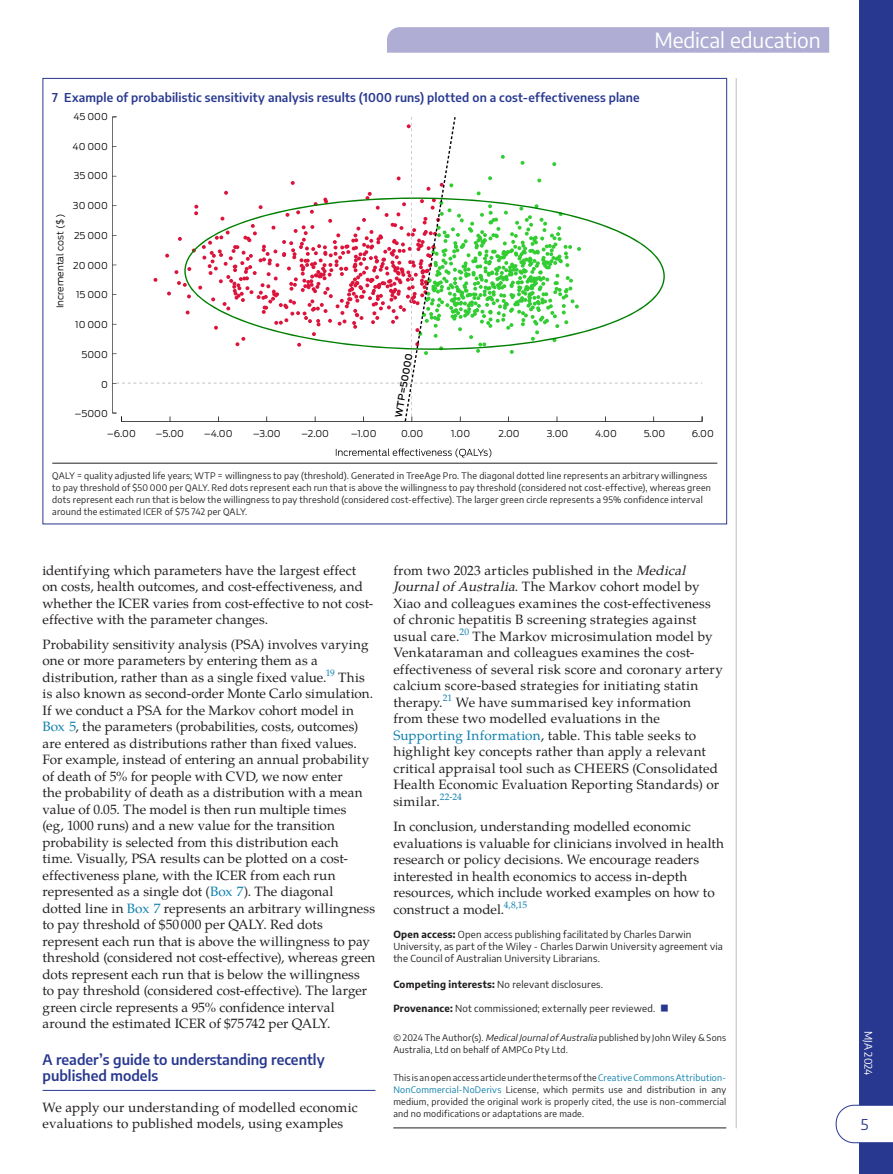
<style>
.page{position:relative;width:893px;height:1174px;background:#fff}
.page>*{position:absolute;margin:0;border:0;box-sizing:border-box;transform-origin:0 0}
.t1{font:21px "Encode Sans";letter-spacing:-.005em;color:#fff}
.t2{font:15px "Encode Sans";color:#283890}
.t3{font:600 14.25px/16.5px "Encode Sans";color:#283890}
.t4{font:13.5px/16.5px "Te X Gyre Pagella";letter-spacing:.005em;color:#231f20}
.t5{font:600 12px "Encode Sans";letter-spacing:.015em;color:#283890}
.t6{font:10.5px "Encode Sans";letter-spacing:-.005em;color:#fff}
.t7{font:9.75px/12px "Encode Sans";letter-spacing:.02em;color:#231f20}
.t8{font:300 9.3px "Antenna";color:#000}
.t9{font:500 9.3px "Antenna";color:#000}
.t10{font:9px/12px "Encode Sans";letter-spacing:.025em;color:#231f20}
.s1{color:#0d7fac}
.s2{font-style:italic}
.s3{font-weight:700}
.s4{font-family:"Arial Unicode MS";font-size:15.75px;color:#283890}
</style>
<div class="page">
<div style="left:859px;top:0;width:34px;height:1174px;background:#283890"></div>
<div style="left:836px;top:1105px;width:57px;height:37px;background:#fff"></div>
<svg style="left:387px;top:27px;width:442px;height:26px;background:#b0aed3"></svg>
<hr style="left:43px;top:1090px;width:332px;height:1px;background:#283890">
<hr style="left:393px;top:1127px;width:333px;height:1px;background:#231f20">
<hr style="left:736px;top:78px;width:1px;height:1050px;background:#bcbdc0">
<hr style="left:52px;top:463px;width:665px;height:1px;background:#231f20">
<svg style="left:112px;top:117px;width:591px;height:305px"></svg>
<svg style="left:336px;top:448px;width:155px;height:9px"></svg>
<h1 class="t1" style="left:654px;top:25px;width:168px">Medical education</h1>
<p class="t5" style="left:52px;top:89px;width:589px">7 Example of probabilistic sensitivity analysis results (1000 runs) plotted on a cost-effectiveness plane</p>
<p class="t8" style="left:73px;top:111px;width:36px">45 000</p>
<p class="t8" style="left:72px;top:141px;width:37px">40 000</p>
<p class="t8" style="left:74px;top:170px;width:35px">35 000</p>
<p class="t8" style="left:73px;top:200px;width:36px">30 000</p>
<p class="t8" style="left:55px;top:308px;width:96px;rotate:-90deg">Incremental cost ($)</p>
<p class="t8" style="left:74px;top:230px;width:35px">25 000</p>
<p class="t8" style="left:73px;top:260px;width:36px">20 000</p>
<p class="t8" style="left:76px;top:289px;width:33px">15 000</p>
<p class="t8" style="left:75px;top:319px;width:34px">10 000</p>
<p class="t8" style="left:81px;top:349px;width:28px">5000</p>
<p class="t8" style="left:101px;top:379px;width:8px">0</p>
<p class="t8" style="left:75px;top:408px;width:34px">–5000</p>
<p class="t9" style="left:393px;top:416px;width:66px;rotate:-80deg">WTP=50000</p>
<p class="t8" style="left:107px;top:428px;width:30px">–6.00</p>
<p class="t8" style="left:156px;top:428px;width:30px">–5.00</p>
<p class="t8" style="left:204px;top:428px;width:30px">–4.00</p>
<p class="t8" style="left:253px;top:428px;width:29px">–3.00</p>
<p class="t8" style="left:302px;top:428px;width:29px">–2.00</p>
<p class="t8" style="left:351px;top:428px;width:27px">–1.00</p>
<p class="t8" style="left:401px;top:428px;width:24px">0.00</p>
<p class="t8" style="left:451px;top:428px;width:21px">1.00</p>
<p class="t8" style="left:499px;top:428px;width:23px">2.00</p>
<p class="t8" style="left:547px;top:428px;width:23px">3.00</p>
<p class="t8" style="left:595px;top:428px;width:23px">4.00</p>
<p class="t8" style="left:644px;top:428px;width:23px">5.00</p>
<p class="t8" style="left:692px;top:428px;width:23px">6.00</p>
<p class="t10" style="left:52px;top:469px;width:660px">QALY = quality adjusted life years; WTP = willingness to pay (threshold). Generated in TreeAge Pro. The diagonal dotted line represents an arbitrary willingness to pay threshold of $50 000 per QALY. Red dots represent each run that is above the willingness to pay threshold (considered not cost-effective), whereas green dots represent each run that is below the willingness to pay threshold (considered cost-effective). The larger green circle represents a 95% confidence interval around the estimated ICER of $75 742 per QALY.</p>
<p class="t4" style="left:43px;top:561px;width:332px">identifying which parameters have the largest effect on costs, health outcomes, and cost-effectiveness, and whether the ICER varies from cost-effective to not cost&shy;effective with the parameter changes.</p>
<p class="t4" style="left:43px;top:635px;width:334px">Probability sensitivity analysis (PSA) involves varying one or more parameters by entering them as a distribution, rather than as a single fixed value.<sup>19</sup> This is also known as second-order Monte Carlo simulation.<br>If we conduct a PSA for the Markov cohort model in <span class="s1">Box 5</span>, the parameters (probabilities, costs, outcomes) are entered as distributions rather than fixed values.<br>For example, instead of entering an annual probability of death of 5% for people with CVD, we now enter<br>the probability of death as a distribution with a mean value of 0.05. The model is then run multiple times<br>(eg, 1000 runs) and a new value for the transition probability is selected from this distribution each<br>time. Visually, PSA results can be plotted on a cost&shy;effectiveness plane, with the ICER from each run represented as a single dot (<span class="s1">Box 7</span>). The diagonal dotted line in <span class="s1">Box 7</span> represents an arbitrary willingness to pay threshold of $50000 per QALY. Red dots represent each run that is above the willingness to pay threshold (considered not cost-effective), whereas green dots represent each run that is below the willingness<br>to pay threshold (considered cost-effective). The larger green circle represents a 95% confidence interval around the estimated ICER of $75742 per QALY.</p>
<p class="t3" style="left:43px;top:1050px;width:284px">A reader’s guide to understanding recently published models</p>
<p class="t4" style="left:43px;top:1098px;width:317px">We apply our understanding of modelled economic evaluations to published models, using examples</p>
<p class="t4" style="left:393px;top:561px;width:331px">from two 2023 articles published in the <span class="s2">Medical JournalofAustralia</span>. The Markov cohort model by Xiao and colleagues examines the cost-effectiveness of chronic hepatitis B screening strategies against usual care.<sup>20</sup> The Markov microsimulation model by Venkataraman and colleagues examines the cost&shy;effectiveness of several risk score and coronary artery calcium score-based strategies for initiating statin therapy.<sup>21</sup> We have summarised key information from these two modelled evaluations in the <span class="s1">Supporting Information</span>, table. This table seeks to highlight key concepts rather than apply a relevant critical appraisal tool such as CHEERS (Consolidated Health Economic Evaluation Reporting Standards) or similar.<sup>22-24</sup></p>
<p class="t4" style="left:393px;top:817px;width:332px">In conclusion, understanding modelled economic evaluations is valuable for clinicians involved in health research or policy decisions. We encourage readers interested in health economics to access in-depth resources, which include worked examples on how to construct a model.<sup>4,8,15</sup></p>
<p class="t7" style="left:393px;top:928px;width:331px"><span class="s3">Open access:</span> Open access publishing facilitated by Charles Darwin<br>University, as part of the Wiley - Charles Darwin University agreement via the Council of Australian University Librarians.</p>
<p class="t7" style="left:393px;top:977px;width:211px"><span class="s3">Competing interests:</span> No relevant disclosures.</p>
<p class="t7" style="left:393px;top:1002px;width:277px"><span class="s3">Provenance:</span> Not commissioned; externally peer reviewed. <span class="s4">■</span></p>
<p class="t10" style="left:393px;top:1030px;width:334px">© 2024 The Author(s). <span class="s2">MedicalJournalofAustralia</span> published by John Wiley &amp; Sons<br>Australia, Ltd on behalf of AMPCo Pty Ltd.</p>
<p class="t10" style="left:393px;top:1071px;width:334px;text-align:justify">This is an open access article under the terms of the <span class="s1">Creative Commons Attribution-NonCommercial-NoDerivs</span> License, which permits use and distribution in any medium, provided the original work is properly cited, the use is non-commercial and no modifications or adaptations are made.</p>
<p class="t6" style="left:876px;top:1031px;width:46px;rotate:90deg">MJA 2024</p>
<p class="t2" style="left:861px;top:1113px;width:9px">5</p>
</div>
